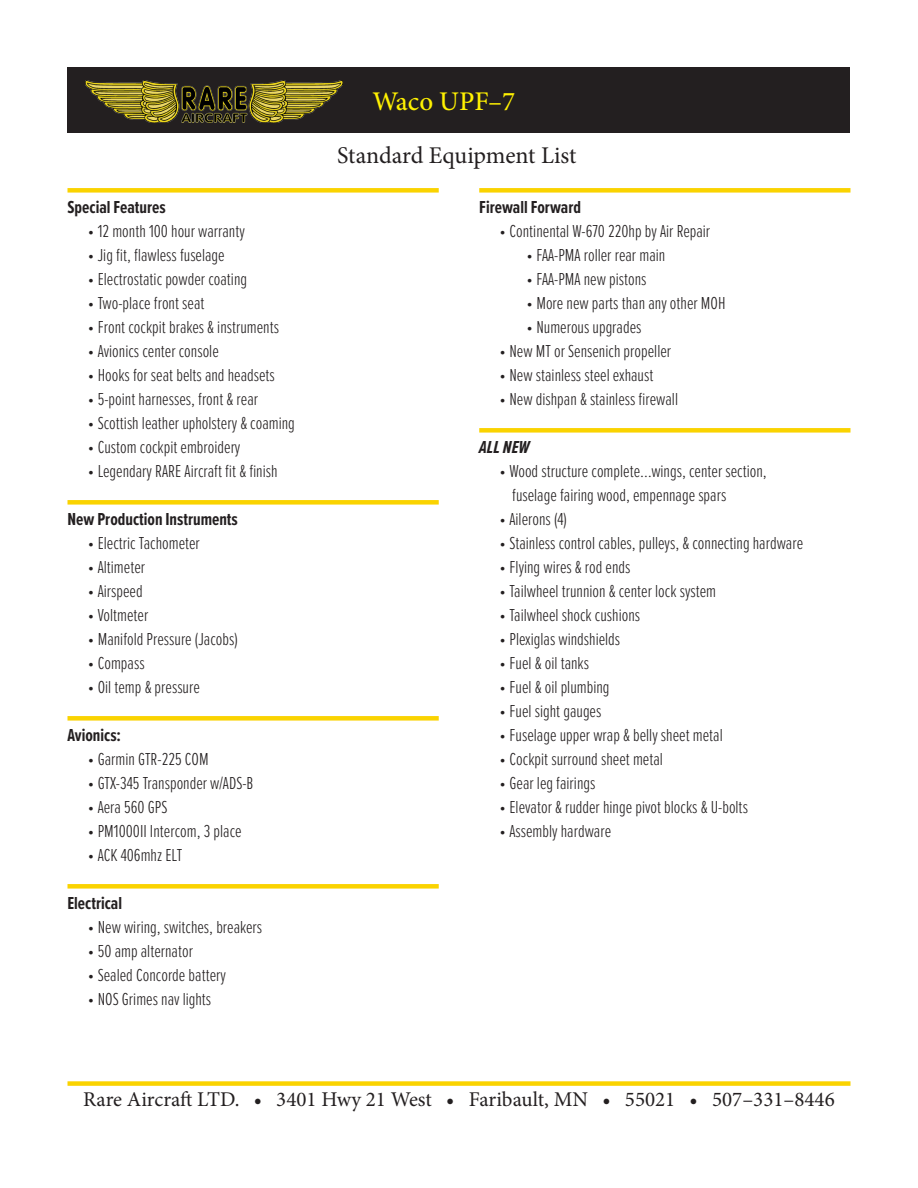
<style>
.page{position:relative;width:918px;height:1188px;background:#fff}
.page>*{position:absolute;margin:0;border:0;box-sizing:border-box;transform-origin:0 0}
.t1{font:500 27px "Minion Pro";color:#fff101}
.t2{font:24px "Minion Pro";letter-spacing:-.005em;color:#231f20}
.t3{font:21px "Minion Pro";color:#231f20}
.t4{font:300 18px/24px "Proxima Nova Ex Cn";color:#231f20}
.Heads_para{font:700 18px "Proxima Nova Ex Cn";color:#231f20}
.Heads_para-2{font:italic 700 18px "Proxima Nova Ex Cn";color:#231f20}
</style>
<div class="page">
<div style="left:68px;top:68px;width:782px;height:65px;background:#231f20"></div>
<img style="left:85px;top:81px;width:257px;height:41px">
<div style="left:68px;top:188px;width:371px;height:5px;background:#fad300"></div>
<div style="left:68px;top:500px;width:371px;height:5px;background:#fad300"></div>
<div style="left:68px;top:716px;width:371px;height:5px;background:#fad300"></div>
<div style="left:68px;top:884px;width:371px;height:5px;background:#fad300"></div>
<div style="left:479px;top:188px;width:371px;height:5px;background:#fad300"></div>
<div style="left:479px;top:428px;width:371px;height:5px;background:#fad300"></div>
<div style="left:68px;top:1081px;width:782px;height:5px;background:#fad300"></div>
<p class="t1" style="left:372px;top:83px;width:144px">Waco UPF–7</p>
<p class="Heads_para" style="left:68px;top:194px;width:100px">Special Features</p>
<p class="t4" style="left:88px;top:218px;width:159px">• 12 month 100 hour warranty</p>
<p class="t4" style="left:88px;top:242px;width:138px">• Jig fit, flawless fuselage</p>
<p class="t4" style="left:88px;top:266px;width:161px">• Electrostatic powder coating</p>
<p class="t4" style="left:88px;top:290px;width:118px">• Two-place front seat</p>
<p class="t4" style="left:88px;top:314px;width:193px">• Front cockpit brakes &amp; instruments</p>
<p class="t4" style="left:88px;top:338px;width:133px">• Avionics center console</p>
<p class="t4" style="left:88px;top:362px;width:189px">• Hooks for seat belts and headsets</p>
<p class="t4" style="left:88px;top:386px;width:172px">• 5-point harnesses, front &amp; rear</p>
<p class="t4" style="left:88px;top:410px;width:209px">• Scottish leather upholstery &amp; coaming</p>
<p class="t4" style="left:88px;top:434px;width:154px">• Custom cockpit embroidery</p>
<p class="t4" style="left:88px;top:458px;width:191px">• Legendary RARE Aircraft fit &amp; finish</p>
<p class="Heads_para" style="left:68px;top:506px;width:172px">New Production Instruments</p>
<p class="t4" style="left:88px;top:530px;width:114px">• Electric Tachometer</p>
<p class="t4" style="left:88px;top:554px;width:59px">• Altimeter</p>
<p class="t4" style="left:88px;top:578px;width:56px">• Airspeed</p>
<p class="t4" style="left:88px;top:602px;width:62px">• Voltmeter</p>
<p class="t4" style="left:88px;top:626px;width:152px">• Manifold Pressure (Jacobs)</p>
<p class="t4" style="left:88px;top:650px;width:58px">• Compass</p>
<p class="t4" style="left:88px;top:674px;width:114px">• Oil temp &amp; pressure</p>
<p class="Heads_para" style="left:68px;top:722px;width:55px">Avionics:</p>
<p class="t4" style="left:88px;top:746px;width:122px">• Garmin GTR-225 COM</p>
<p class="t4" style="left:88px;top:770px;width:167px">• GTX-345 Transponder w/ADS-B</p>
<p class="t4" style="left:88px;top:794px;width:81px">• Aera 560 GPS</p>
<p class="t4" style="left:88px;top:818px;width:155px">• PM1000II Intercom, 3 place</p>
<p class="t4" style="left:88px;top:842px;width:96px">• ACK 406mhz ELT</p>
<p class="Heads_para" style="left:68px;top:890px;width:56px">Electrical</p>
<p class="t4" style="left:88px;top:914px;width:176px">• New wiring, switches, breakers</p>
<p class="t4" style="left:88px;top:938px;width:107px">• 50 amp alternator</p>
<p class="t4" style="left:88px;top:962px;width:140px">• Sealed Concorde battery</p>
<p class="t4" style="left:88px;top:986px;width:125px">• NOS Grimes nav lights</p>
<p class="t2" style="left:337px;top:139px;width:241px">Standard Equipment List</p>
<p class="Heads_para" style="left:479px;top:194px;width:103px">Firewall Forward</p>
<p class="t4" style="left:500px;top:218px;width:212px">• Continental W-670 220hp by Air Repair</p>
<p class="t4" style="left:526px;top:242px;width:140px">• FAA-PMA roller rear main</p>
<p class="t4" style="left:526px;top:266px;width:122px">• FAA-PMA new pistons</p>
<p class="t4" style="left:526px;top:290px;width:201px">• More new parts than any other MOH</p>
<p class="t4" style="left:526px;top:314px;width:116px">• Numerous upgrades</p>
<p class="t4" style="left:500px;top:338px;width:173px">• New MT or Sensenich propeller</p>
<p class="t4" style="left:500px;top:362px;width:155px">• New stainless steel exhaust</p>
<p class="t4" style="left:500px;top:386px;width:180px">• New dishpan &amp; stainless firewall</p>
<p class="Heads_para-2" style="left:479px;top:434px;width:52px">ALL NEW</p>
<p class="t4" style="left:512px;top:458px;width:256px;text-indent:-13px">• Wood structure complete…wings, center section, fuselage fairing wood, empennage spars</p>
<p class="t4" style="left:500px;top:506px;width:69px">• Ailerons (4)</p>
<p class="t4" style="left:500px;top:530px;width:305px">• Stainless control cables, pulleys, &amp; connecting hardware</p>
<p class="t4" style="left:500px;top:554px;width:133px">• Flying wires &amp; rod ends</p>
<p class="t4" style="left:500px;top:578px;width:218px">• Tailwheel trunnion &amp; center lock system</p>
<p class="t4" style="left:500px;top:602px;width:142px">• Tailwheel shock cushions</p>
<p class="t4" style="left:500px;top:626px;width:122px">• Plexiglas windshields</p>
<p class="t4" style="left:500px;top:650px;width:91px">• Fuel &amp; oil tanks</p>
<p class="t4" style="left:500px;top:674px;width:112px">• Fuel &amp; oil plumbing</p>
<p class="t4" style="left:500px;top:698px;width:103px">• Fuel sight gauges</p>
<p class="t4" style="left:500px;top:722px;width:225px">• Fuselage upper wrap &amp; belly sheet metal</p>
<p class="t4" style="left:500px;top:746px;width:165px">• Cockpit surround sheet metal</p>
<p class="t4" style="left:500px;top:770px;width:97px">• Gear leg fairings</p>
<p class="t4" style="left:500px;top:794px;width:250px">• Elevator &amp; rudder hinge pivot blocks &amp; U-bolts</p>
<p class="t4" style="left:500px;top:818px;width:113px">• Assembly hardware</p>
<p class="t3" style="left:83px;top:1085px;width:753px">Rare Aircraft LTD. • 3401 Hwy 21 West • Faribault, MN • 55021 • 507–331–8446</p>
</div>
